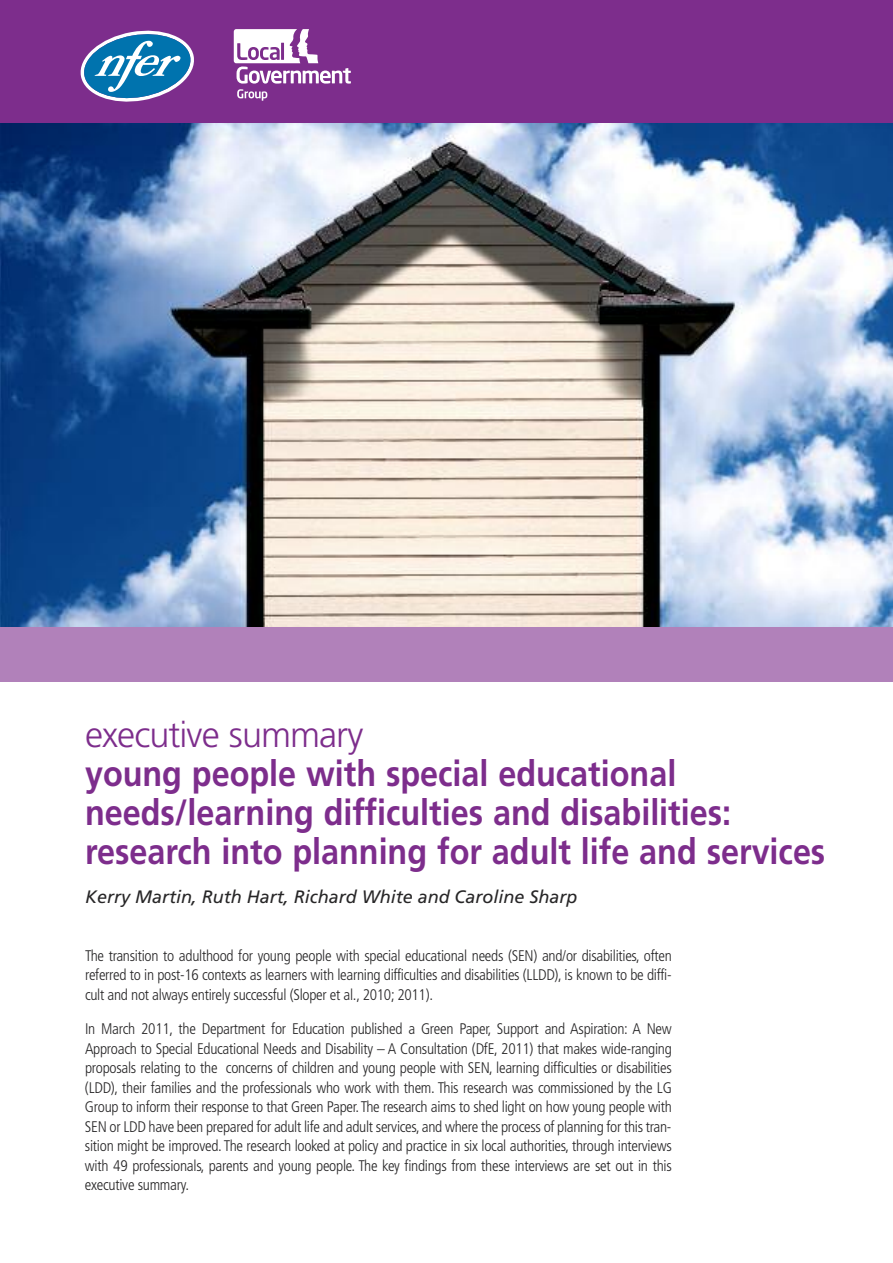
<style>
.page{position:relative;width:893px;height:1263px;background:#fff}
.page>*{position:absolute;margin:0;border:0;box-sizing:border-box;transform-origin:0 0}
.t1{font:700 36px/39px "Frutiger";color:#7d2d8c;scale:.9 1}
.t2{font:300 36px "Frutiger";letter-spacing:-.025em;color:#7d2d8c}
.t3{font:italic 18px "Frutiger";color:#272627}
.t4{font:300 condensed 15.3px/19.5px "Frutiger";letter-spacing:-.02em;color:#272627;text-align:justify}
</style>
<div class="page">
<img style="left:0;top:123px;width:893px;height:504px">
<div style="left:0;top:627px;width:893px;height:54px;background:#b181ba"></div>
<div style="left:0;top:0;width:893px;height:123px;background:#7d2d8c"></div>
<svg style="left:81px;top:31px;width:113px;height:71px"></svg>
<svg style="left:234px;top:29px;width:117px;height:72px"></svg>
<h1 class="t2" style="left:85px;top:720px;width:280px">executive summary</h1>
<h1 class="t1" style="left:85px;top:757px;width:824px">young people with special educational needs/learning difficulties and disabilities: research into planning for adult life and services</h1>
<p class="t3" style="left:85px;top:890px;width:494px">Kerry Martin, Ruth Hart, Richard White and Caroline Sharp</p>
<p class="t4" style="left:85px;top:947px;width:588px">The transition to adulthood for young people with special educational needs (SEN) and/or disabilities, often referred to in post-16 contexts as learners with learning difficulties and disabilities (LLDD), is known to be diffi&shy;cult and not always entirely successful (Sloper et al., 2010; 2011).</p>
<p class="t4" style="left:85px;top:1020px;width:588px">In March 2011, the Department for Education published a Green Paper, Support and Aspiration: A New Approach to Special Educational Needs and Disability – A Consultation (DfE, 2011) that makes wide-ranging proposals relating to the concerns of children and young people with SEN, learning difficulties or disabilities (LDD), their families and the professionals who work with them. This research was commissioned by the LG Group to inform their response to that Green Paper. The research aims to shed light on how young people with SEN or LDD have been prepared for adult life and adult services, and where the process of planning for this tran&shy;sition might be improved. The research looked at policy and practice in six local authorities, through interviews with 49 professionals, parents and young people. The key findings from these interviews are set out in this executive summary.</p>
</div>
